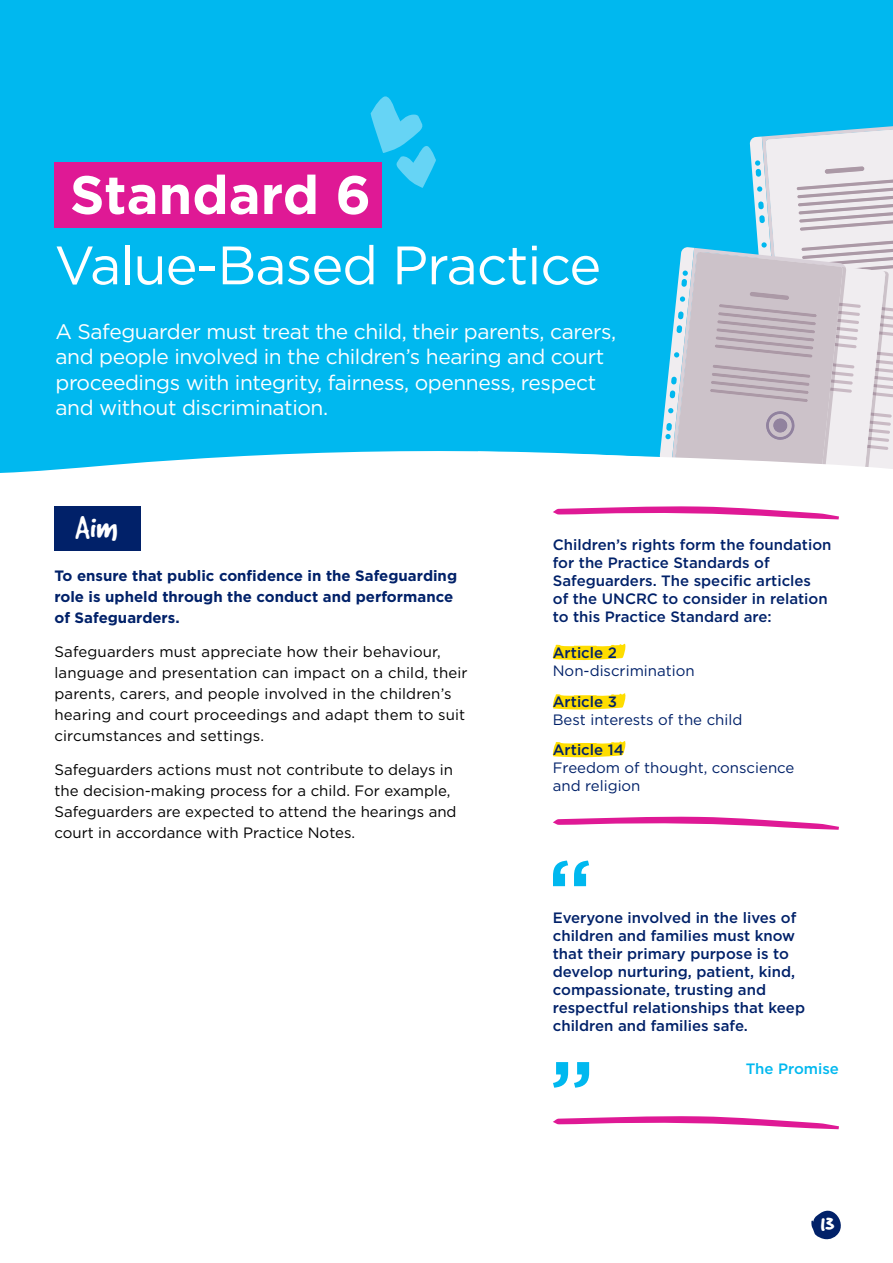
<style>
.page{position:relative;width:893px;height:1263px;background:#fff}
.page>*{position:absolute;margin:0;border:0;box-sizing:border-box;transform-origin:0 0}
.t1{font:54px "Gotham";letter-spacing:-.02em;color:#fff}
.t2{font:700 54px "Gotham";color:#fff}
.t3{font:36px "Good Dog";color:#fff}
.t4{font:27px "Good Dog";color:#fff}
.t5{font:21px/25.2px "Gotham";letter-spacing:-.02em;color:#fff}
.t6{font:15px/21px "Gotham";color:#000}
.t7{font:500 15px/18px "Gotham";color:#012169}
.t8{font:700 15px/21px "Gotham";color:#012169}
.t9{font:15px/18px "Gotham";color:#012169}
.t10{font:500 15px "Gotham";color:#00b8ef}
</style>
<div class="page">
<svg style="left:1px;top:457px;width:224px;height:16px"></svg>
<div style="left:0;top:0;width:893px;height:457px;background:#00b8ef"></div>
<svg style="left:0;top:409px;width:1px;height:64px"></svg>
<svg style="left:659px;top:125px;width:234px;height:326px"></svg>
<svg style="left:478px;top:451px;width:415px;height:69px"></svg>
<svg style="left:553px;top:741px;width:72px;height:16px"></svg>
<svg style="left:553px;top:693px;width:72px;height:17px"></svg>
<svg style="left:553px;top:644px;width:72px;height:16px"></svg>
<svg style="left:553px;top:860px;width:36px;height:26px"></svg>
<svg style="left:553px;top:1062px;width:36px;height:26px"></svg>
<div style="left:54px;top:162px;width:328px;height:66px;background:#df1995"></div>
<svg style="left:370px;top:92px;width:67px;height:96px"></svg>
<svg style="left:553px;top:506px;width:286px;height:13px"></svg>
<div style="left:54px;top:506px;width:86px;height:45px;background:#012169"></div>
<svg style="left:553px;top:816px;width:286px;height:14px"></svg>
<svg style="left:553px;top:1116px;width:286px;height:13px"></svg>
<svg style="left:811px;top:1210px;width:30px;height:30px"></svg>
<h1 class="t2" style="left:70px;top:159px;width:303px">Standard 6</h1>
<h1 class="t1" style="left:54px;top:231px;width:548px">Value-Based Practice</h1>
<h3 class="t5" style="left:56px;top:319px;width:562px">A Safeguarder must treat the child, their parents, carers, and people involved in the children’s hearing and court proceedings with integrity, fairness, openness, respect and without discrimination.</h3>
<h2 class="t3" style="left:75px;top:509px;width:44px">Aim</h2>
<p class="t8" style="left:54px;top:565px;width:404px">To ensure that public confidence in the Safeguarding role is upheld through the conduct and performance of Safeguarders.</p>
<p class="t6" style="left:54px;top:641px;width:415px">Safeguarders must appreciate how their behaviour, language and presentation can impact on a child, their parents, carers, and people involved in the children’s hearing and court proceedings and adapt them to suit circumstances and settings.</p>
<p class="t6" style="left:54px;top:758px;width:404px">Safeguarders actions must not contribute to delays in the decision-making process for a child. For example, Safeguarders are expected to attend the hearings and court in accordance with Practice Notes.</p>
<p class="t7" style="left:553px;top:535px;width:280px">Children’s rights form the foundation for the Practice Standards of Safeguarders. The specific articles<br>of the UNCRC to consider in relation to this Practice Standard are:</p>
<p class="t7" style="left:553px;top:643px;width:66px">Article 2</p>
<p class="t9" style="left:553px;top:661px;width:143px">Non-discrimination</p>
<p class="t7" style="left:553px;top:692px;width:66px">Article 3</p>
<p class="t9" style="left:553px;top:710px;width:191px">Best interests of the child</p>
<p class="t7" style="left:553px;top:741px;width:73px">Article 14</p>
<p class="t9" style="left:553px;top:759px;width:243px">Freedom of thought, conscience and religion</p>
<p class="t7" style="left:553px;top:909px;width:254px">Everyone involved in the lives of children and families must know that their primary purpose is to develop nurturing, patient, kind, compassionate, trusting and respectful relationships that keep children and families safe.</p>
<p class="t10" style="left:746px;top:1059px;width:95px">The Promise</p>
<h3 class="t4" style="left:821px;top:1209px;width:15px">13</h3>
</div>
